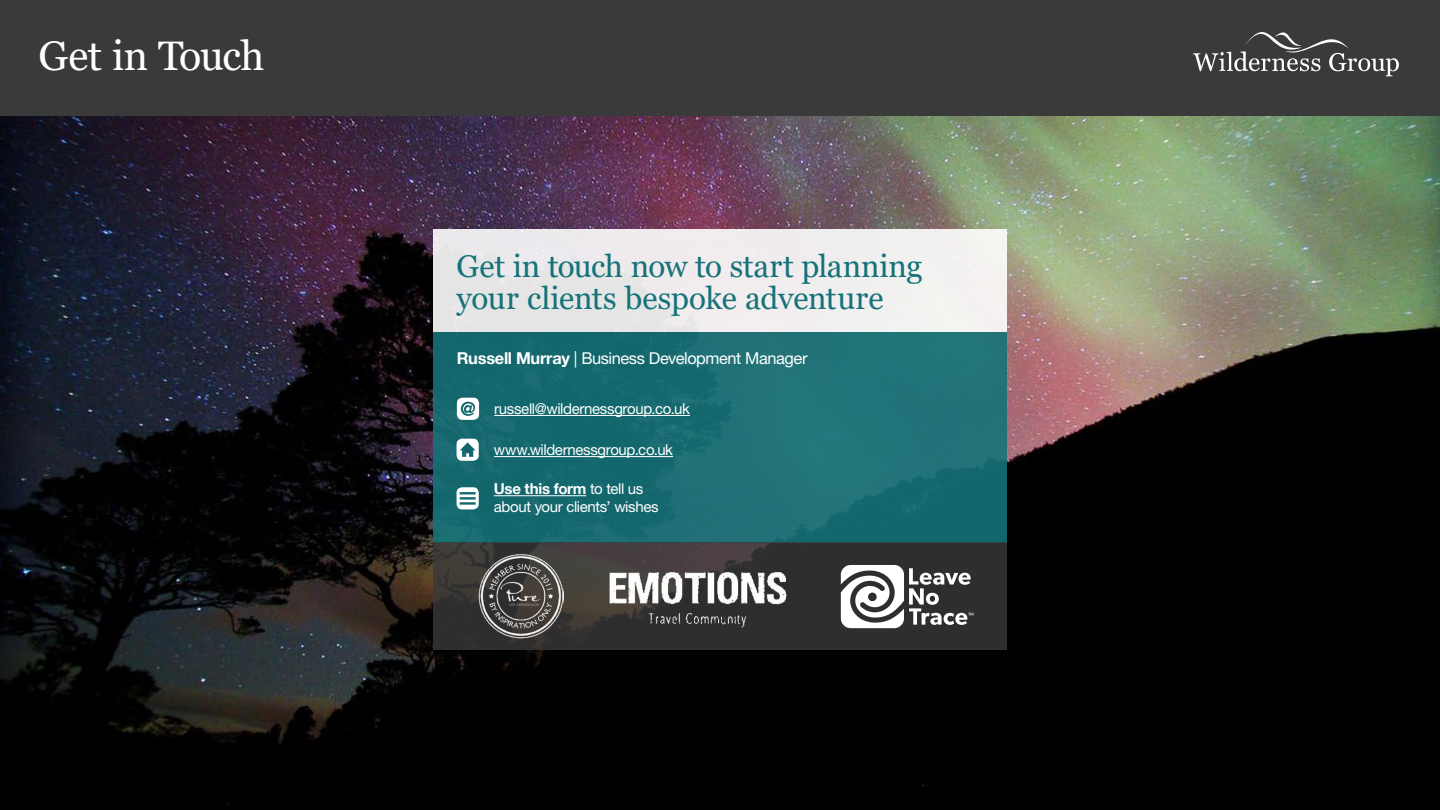
<style>
.page{position:relative;width:1440px;height:810px;background:#fff}
.page>*{position:absolute;margin:0;border:0;box-sizing:border-box;transform-origin:0 0}
.t1{font:41.25px "Georgia";letter-spacing:-.015em;color:#fff}
.t2{font:31.35px/32.2px "Georgia";letter-spacing:-.01em;color:#157379}
.t3{font:16.35px "Helvetica Neue";letter-spacing:-.025em;color:#fff}
.t4{font:15px/18px "Helvetica Neue";letter-spacing:-.025em;color:#fff}
.s1{font-weight:700}
</style>
<div class="page">
<img style="left:0;top:116px;width:1440px;height:694px">
<div style="left:433px;top:332px;width:574px;height:210px;background:#157379"></div>
<div style="left:433px;top:230px;width:574px;height:102px;background:#f0ecee"></div>
<svg style="left:433px;top:542px;width:574px;height:108px;background:#353332"></svg>
<hr style="left:494px;top:415px;width:196px;height:1px;background:#fff">
<hr style="left:494px;top:456px;width:179px;height:1px;background:#fff">
<hr style="left:494px;top:495px;width:92px;height:1px;background:#fff">
<svg style="left:457px;top:487px;width:22px;height:22px"></svg>
<svg style="left:457px;top:439px;width:22px;height:22px"></svg>
<svg style="left:457px;top:398px;width:22px;height:22px"></svg>
<img style="left:479px;top:554px;width:84px;height:84px">
<img style="left:608px;top:571px;width:180px;height:57px">
<div style="left:0;top:0;width:1440px;height:116px;background:#3a3a3a"></div>
<svg style="left:841px;top:565px;width:132px;height:63px"></svg>
<svg style="left:1193px;top:32px;width:206px;height:44px"></svg>
<h1 class="t1" style="left:38px;top:30px;width:228px">Get in Touch</h1>
<h2 class="t2" style="left:457px;top:250px;width:467px">Get in touch now to start planning your clients bespoke adventure</h2>
<p class="t3" style="left:457px;top:348px;width:352px"><span class="s1">Russell Murray</span> | Business Development Manager</p>
<p class="t4" style="left:494px;top:399px;width:197px">russell@wildernessgroup.co.uk</p>
<p class="t4" style="left:494px;top:441px;width:181px">www.wildernessgroup.co.uk</p>
<p class="t4" style="left:494px;top:480px;width:166px"><span class="s1">Use this form</span> to tell us about your clients’ wishes</p>
</div>
